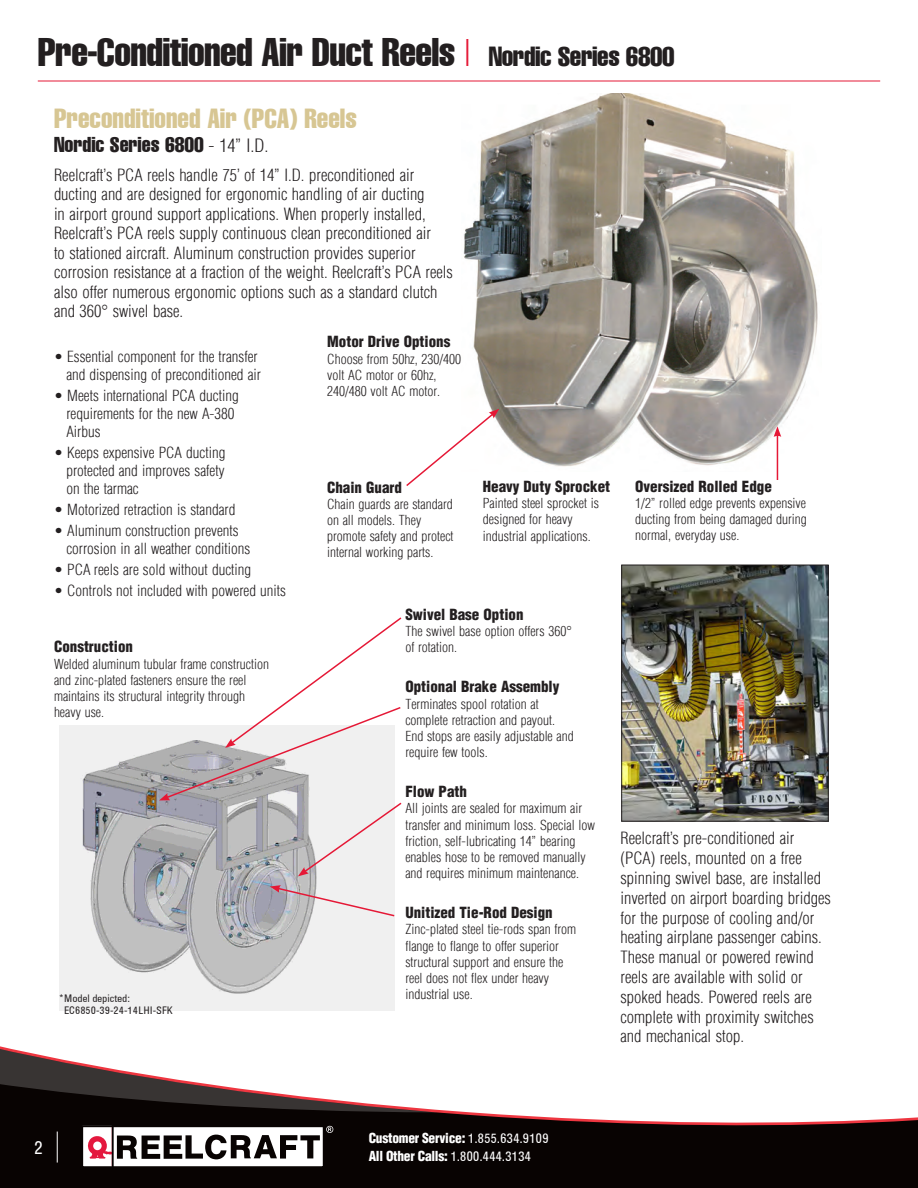
<style>
.page{position:relative;width:918px;height:1188px;background:#fff}
.page>*{position:absolute;margin:0;border:0;box-sizing:border-box;transform-origin:0 0}
.t1{font:700 39px "IQE Hlv Cmprs";letter-spacing:-.015em;color:#231f20}
.t2{font:700 27px "IQE Hlv Cmprs";color:#d7c693}
.t3{font:700 21px "IQE Hlv Cmprs";color:#231f20}
.t4{font:18px "IQE Hlv Cond Normal";color:#fff}
.small_paragraph{font:300 16.5px/19.8px "IQE Hlv Cond Lt";color:#231f20}
.t5{font:300 15px "IQE Hlv Cond Lt";color:#231f20}
.t6{font:900 15px "IQE Hlv Cond Blk Extra";color:#231f20}
.t7{font:300 13.5px/16.2px "IQE Hlv Cond Lt";color:#231f20}
.t8{font:900 13.5px/18px "IQE Hlv Cond Blk Extra";letter-spacing:-.02em;color:#fff}
.t9{font:10.5px "IQE Hlv Cond Normal";color:#231f20}
.s1{font-family:"IQE Hlv Cond Lt";font-weight:300;font-size:36px;color:#e51836}
.s2{font-size:27px}
.s3{font-family:"IQE Hlv Cond Lt";font-weight:300;font-size:18px}
.s4{font-family:"IQE Hlv Cond Normal";font-weight:400}
</style>
<div class="page">
<svg style="left:0;top:1109px;width:918px;height:79px;background:#221a19"></svg>
<svg style="left:0;top:1046px;width:437px;height:66px"></svg>
<svg style="left:84px;top:1128px;width:236px;height:37px"></svg>
<div style="left:81px;top:1125px;width:244px;height:43px;border:2px solid #080302"></div>
<svg style="left:326px;top:1126px;width:7px;height:7px"></svg>
<hr style="left:57px;top:1132px;width:1px;height:31px;background:#fff">
<hr style="left:38px;top:81px;width:842px;height:1px;background:#e51836">
<img style="left:463px;top:93px;width:355px;height:379px">
<img style="left:60px;top:725px;width:335px;height:285px">
<img style="left:623px;top:567px;width:204px;height:253px">
<div style="left:621px;top:565px;width:208px;height:257px;border:1px solid #231f20"></div>
<svg style="left:406px;top:409px;width:93px;height:77px"></svg>
<svg style="left:159px;top:617px;width:243px;height:259px"></svg>
<svg style="left:270px;top:885px;width:125px;height:33px"></svg>
<hr style="left:777px;top:435px;width:1px;height:56px;background:#e51836">
<svg style="left:774px;top:426px;width:7px;height:11px"></svg>
<div style="left:635px;top:480px;width:194px;height:69px;background:#fff"></div>
<p class="t1" style="left:38px;top:28px;width:639px">Pre-Conditioned Air Duct Reels <span class="s1">|</span> <span class="s2">Nordic Series 6800</span></p>
<p class="t2" style="left:54px;top:102px;width:304px">Preconditioned Air (PCA) Reels</p>
<p class="t3" style="left:54px;top:131px;width:216px">Nordic Series 6800 <span class="s3">- 14” I.D.</span></p>
<p class="small_paragraph" style="left:54px;top:165px;width:362px">Reelcraft’s PCA reels handle 75’ of 14” I.D. preconditioned air</p>
<p class="small_paragraph" style="left:54px;top:184px;width:379px">ducting and are designed for ergonomic handling of air ducting in airport ground support applications. When properly installed,<br>Reelcraft’s PCA reels supply continuous clean preconditioned air</p>
<p class="small_paragraph" style="left:54px;top:243px;width:363px">to stationed aircraft. Aluminum construction provides superior</p>
<p class="small_paragraph" style="left:54px;top:262px;width:401px">corrosion resistance at a fraction of the weight. Reelcraft’s PCA reels also offer numerous ergonomic options such as a standard clutch and 360° swivel base.</p>
<p class="t5" style="left:54px;top:347px;width:205px">• Essential component for the transfer</p>
<p class="t5" style="left:66px;top:365px;width:196px">and dispensing of preconditioned air</p>
<p class="t5" style="left:54px;top:386px;width:186px">• Meets international PCA ducting</p>
<p class="t5" style="left:66px;top:404px;width:170px">requirements for the new A-380</p>
<p class="t5" style="left:66px;top:422px;width:36px">Airbus</p>
<p class="t5" style="left:54px;top:443px;width:173px">• Keeps expensive PCA ducting</p>
<p class="t5" style="left:66px;top:461px;width:160px">protected and improves safety</p>
<p class="t5" style="left:66px;top:479px;width:74px">on the tarmac</p>
<p class="t5" style="left:54px;top:500px;width:183px">• Motorized retraction is standard</p>
<p class="t5" style="left:54px;top:521px;width:186px">• Aluminum construction prevents</p>
<p class="t5" style="left:66px;top:539px;width:185px">corrosion in all weather conditions</p>
<p class="t5" style="left:54px;top:560px;width:199px">• PCA reels are sold without ducting</p>
<p class="t5" style="left:54px;top:581px;width:234px">• Controls not included with powered units</p>
<p class="t6" style="left:327px;top:333px;width:125px">Motor Drive Options</p>
<p class="t7" style="left:327px;top:351px;width:136px">Choose from 50hz, 230/400 volt AC motor or 60hz,<br>240/480 volt AC motor.</p>
<p class="t6" style="left:327px;top:478px;width:76px">Chain Guard</p>
<p class="t7" style="left:327px;top:496px;width:127px">Chain guards are standard on all models. They</p>
<p class="t7" style="left:327px;top:528px;width:128px">promote safety and protect internal working parts.</p>
<p class="t6" style="left:483px;top:477px;width:129px">Heavy Duty Sprocket</p>
<p class="t7" style="left:483px;top:495px;width:118px">Painted steel sprocket is designed for heavy</p>
<p class="t7" style="left:483px;top:528px;width:109px">industrial applications.</p>
<p class="t6" style="left:54px;top:638px;width:81px">Construction</p>
<p class="t7" style="left:54px;top:656px;width:217px">Welded aluminum tubular frame construction</p>
<p class="t7" style="left:54px;top:672px;width:194px">and zinc-plated fasteners ensure the reel</p>
<p class="t7" style="left:54px;top:688px;width:193px">maintains its structural integrity through</p>
<p class="t7" style="left:54px;top:704px;width:52px">heavy use.</p>
<p class="t9" style="left:59px;top:991px;width:73px">*Model depicted:</p>
<p class="t9" style="left:64px;top:1004px;width:110px">EC6850-39-24-14LHI-SFK</p>
<p class="t6" style="left:405px;top:605px;width:120px">Swivel Base Option</p>
<p class="t7" style="left:405px;top:623px;width:168px">The swivel base option offers 360°</p>
<p class="t7" style="left:405px;top:639px;width:53px">of rotation.</p>
<p class="t6" style="left:405px;top:678px;width:156px">Optional Brake Assembly</p>
<p class="t7" style="left:405px;top:696px;width:135px">Terminates spool rotation at</p>
<p class="t7" style="left:405px;top:712px;width:151px">complete retraction and payout.</p>
<p class="t7" style="left:405px;top:728px;width:170px">End stops are easily adjustable and require few tools.</p>
<p class="t6" style="left:405px;top:782px;width:63px">Flow Path</p>
<p class="t7" style="left:405px;top:800px;width:191px">All joints are sealed for maximum air transfer and minimum loss. Special low friction, self-lubricating 14” bearing enables hose to be removed manually</p>
<p class="t7" style="left:405px;top:865px;width:175px">and requires minimum maintenance.</p>
<p class="t6" style="left:405px;top:903px;width:149px">Unitized Tie-Rod Design</p>
<p class="t7" style="left:405px;top:921px;width:172px">Zinc-plated steel tie-rods span from flange to flange to offer superior</p>
<p class="t7" style="left:405px;top:954px;width:160px">structural support and ensure the</p>
<p class="t7" style="left:405px;top:970px;width:145px">reel does not flex under heavy</p>
<p class="t7" style="left:405px;top:986px;width:69px">industrial use.</p>
<p class="t6" style="left:635px;top:477px;width:138px">Oversized Rolled Edge</p>
<p class="t7" style="left:635px;top:495px;width:173px;text-align:justify">1/2” rolled edge prevents expensive ducting from being damaged during normal, everyday use.</p>
<p class="small_paragraph" style="left:621px;top:828px;width:212px">Reelcraft’s pre-conditioned air (PCA) reels, mounted on a free spinning swivel base, are installed inverted on airport boarding bridges for the purpose of cooling and/or heating airplane passenger cabins.<br>These manual or powered rewind reels are available with solid or spoked heads. Powered reels are complete with proximity switches and mechanical stop.</p>
<p class="t4" style="left:34px;top:1136px;width:10px">2</p>
<p class="t8" style="left:369px;top:1129px;width:182px">Customer Service: <span class="s4">1.855.634.9109<br></span>All Other Calls: <span class="s4">1.800.444.3134</span></p>
</div>
